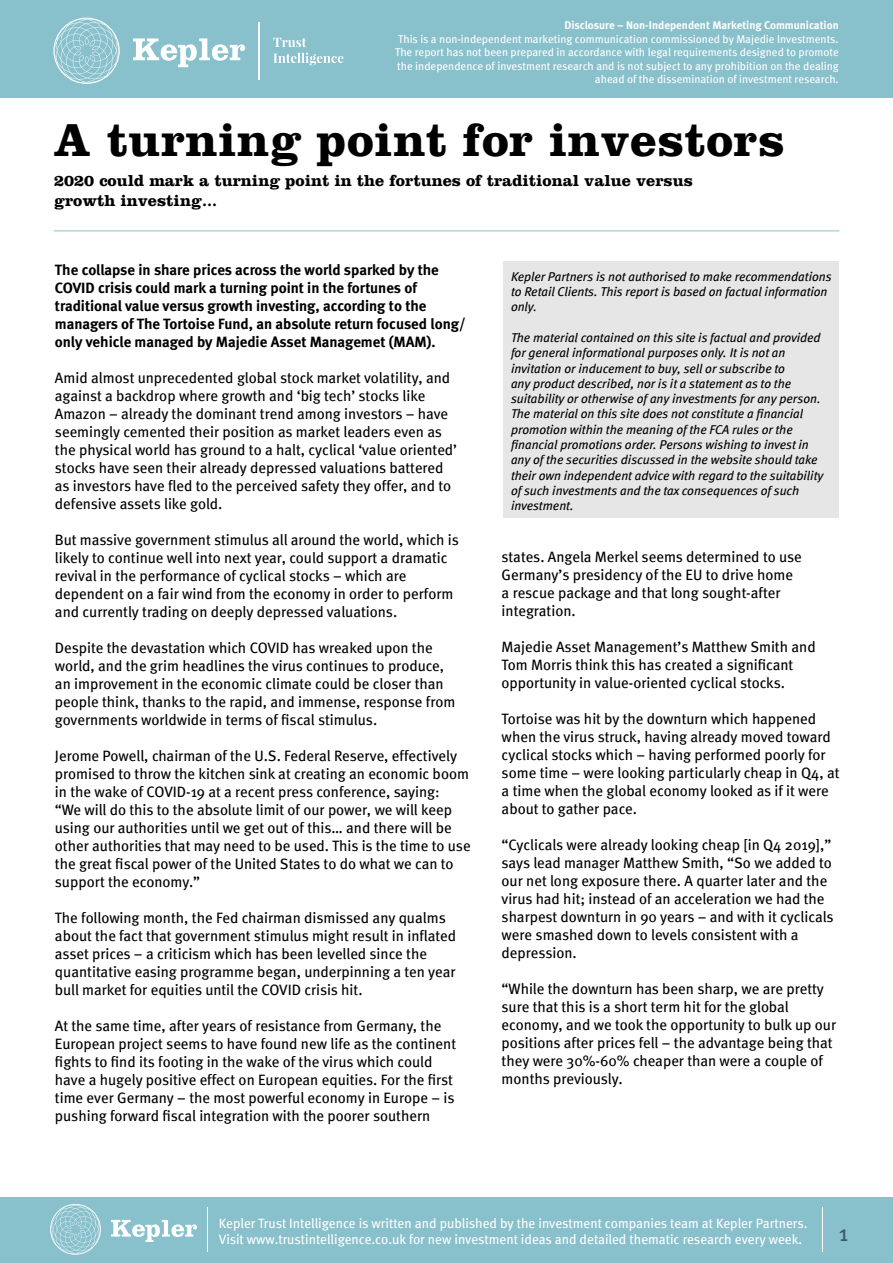
<style>
.page{position:relative;width:893px;height:1263px;background:#fff}
.page>*{position:absolute;margin:0;border:0;box-sizing:border-box;transform-origin:0 0}
.t1{font:700 48px "Clarendon LT Std";letter-spacing:.01em;color:#000}
.t2{font:22.5px "Meta";color:#3d5864}
.t3{font:700 16.5px/19.8px "Clarendon LT Std";color:#000}
.t4{font:15px/18px "Meta";color:#000}
.t5{font:15px/18px "Meta Bold LF";color:#000}
.t6{font:13.5px/16.2px "Meta";color:#fff}
.t7{font:italic 12.75px/15.3px "Meta Book LF";color:#000}
.t8{font:11.25px/13.5px "Meta";color:#fff;text-align:right}
.t9{font:11.25px "Meta Bold LF";color:#fff}
</style>
<div class="page">
<div style="left:0;top:0;width:893px;height:98px;background:#88c0cb"></div>
<div style="left:0;top:1197px;width:893px;height:66px;background:#88c0cb"></div>
<svg style="left:111px;top:1220px;width:86px;height:22px"></svg>
<svg style="left:50px;top:1204px;width:51px;height:51px"></svg>
<hr style="left:207px;top:1207px;width:1px;height:44px;background:#fff">
<svg style="left:133px;top:38px;width:112px;height:29px"></svg>
<svg style="left:53px;top:18px;width:67px;height:66px"></svg>
<svg style="left:273px;top:38px;width:33px;height:9px"></svg>
<svg style="left:273px;top:53px;width:70px;height:12px"></svg>
<hr style="left:259px;top:22px;width:1px;height:58px;background:#fff">
<hr style="left:822px;top:1207px;width:1px;height:44px;background:#fff">
<hr style="left:54px;top:230px;width:785px;height:1px;background:#88c0cb">
<div style="left:503px;top:261px;width:336px;height:257px;background:#e6e6e6"></div>
<p class="t9" style="left:564px;top:18px;width:276px">Disclosure – Non-Independent Marketing Communication</p>
<p class="t8" style="left:395px;top:32px;width:445px">This is a non-independent marketing communication commissioned by Majedie Investments.<br>The report has not been prepared in accordance with legal requirements designed to promote the independence of investment research and is not subject to any prohibition on the dealing ahead of the dissemination of investment research.</p>
<h1 class="t1" style="left:54px;top:110px;width:732px">A turning point for investors</h1>
<p class="t3" style="left:54px;top:171px;width:640px">2020 could mark a turning point in the fortunes of traditional value versus growth investing...</p>
<p class="t5" style="left:55px;top:261px;width:412px">The collapse in share prices across the world sparked by the COVID crisis could mark a turning point in the fortunes of traditional value versus growth investing, according to the managers of The Tortoise Fund, an absolute return focused long/ only vehicle managed by Majedie Asset Managemet (MAM).</p>
<p class="t4" style="left:55px;top:369px;width:404px">Amid almost unprecedented global stock market volatility, and against a backdrop where growth and ‘big tech’ stocks like Amazon – already the dominant trend among investors – have seemingly cemented their position as market leaders even as the physical world has ground to a halt, cyclical ‘value oriented’ stocks have seen their already depressed valuations battered as investors have fled to the perceived safety they offer, and to defensive assets like gold.</p>
<p class="t4" style="left:55px;top:531px;width:405px">But massive government stimulus all around the world, which is likely to continue well into next year, could support a dramatic revival in the performance of cyclical stocks – which are dependent on a fair wind from the economy in order to perform and currently trading on deeply depressed valuations.</p>
<p class="t4" style="left:55px;top:639px;width:402px">Despite the devastation which COVID has wreaked upon the world, and the grim headlines the virus continues to produce, an improvement in the economic climate could be closer than people think, thanks to the rapid, and immense, response from governments worldwide in terms of fiscal stimulus.</p>
<p class="t4" style="left:55px;top:747px;width:417px">Jerome Powell, chairman of the U.S. Federal Reserve, effectively promised to throw the kitchen sink at creating an economic boom in the wake of COVID-19 at a recent press conference, saying:<br>“We will do this to the absolute limit of our power, we will keep using our authorities until we get out of this… and there will be other authorities that may need to be used. This is the time to use the great fiscal power of the United States to do what we can to support the economy.”</p>
<p class="t4" style="left:55px;top:909px;width:403px">The following month, the Fed chairman dismissed any qualms about the fact that government stimulus might result in inflated asset prices – a criticism which has been levelled since the quantitative easing programme began, underpinning a ten year bull market for equities until the COVID crisis hit.</p>
<p class="t4" style="left:55px;top:1017px;width:403px">At the same time, after years of resistance from Germany, the European project seems to have found new life as the continent fights to find its footing in the wake of the virus which could have a hugely positive effect on European equities. For the first time ever Germany – the most powerful economy in Europe – is pushing forward fiscal integration with the poorer southern</p>
<p class="t7" style="left:511px;top:268px;width:322px">Kepler Partners is not authorised to make recommendations to Retail Clients. This report is based on factual information only.</p>
<p class="t7" style="left:511px;top:330px;width:314px">The material contained on this site is factual and provided for general informational purposes only. It is not an invitation or inducement to buy, sell or subscribe to<br>any product described, nor is it a statement as to the suitability or otherwise of any investments for any person.<br>The material on this site does not constitute a financial promotion within the meaning of the FCA rules or the financial promotions order. Persons wishing to invest in any of the securities discussed in the website should take their own independent advice with regard to the suitability of such investments and the tax consequences of such investment.</p>
<p class="t4" style="left:502px;top:547px;width:302px">states. Angela Merkel seems determined to use Germany’s presidency of the EU to drive home a rescue package and that long sought-after integration.</p>
<p class="t4" style="left:502px;top:637px;width:316px">Majedie Asset Management’s Matthew Smith and<br>Tom Morris think this has created a significant opportunity in value-oriented cyclical stocks.</p>
<p class="t4" style="left:502px;top:709px;width:339px">Tortoise was hit by the downturn which happened when the virus struck, having already moved toward cyclical stocks which – having performed poorly for some time – were looking particularly cheap in Q4, at a time when the global economy looked as if it were about to gather pace.</p>
<p class="t4" style="left:502px;top:835px;width:334px">“Cyclicals were already looking cheap [in Q4 2019],” says lead manager Matthew Smith, “So we added to our net long exposure there. A quarter later and the virus had hit; instead of an acceleration we had the sharpest downturn in 90 years – and with it cyclicals were smashed down to levels consistent with a depression.</p>
<p class="t4" style="left:502px;top:979px;width:336px">“While the downturn has been sharp, we are pretty sure that this is a short term hit for the global economy, and we took the opportunity to bulk up our positions after prices fell – the advantage being that they were 30%-60% cheaper than were a couple of months previously.</p>
<p class="t6" style="left:219px;top:1214px;width:590px">Kepler Trust Intelligence is written and published by the investment companies team at Kepler Partners.<br>Visit www.trustintelligence.co.uk for new investment ideas and detailed thematic research every week.</p>
<h2 class="t2" style="left:839px;top:1220px;width:11px">1</h2>
</div>
